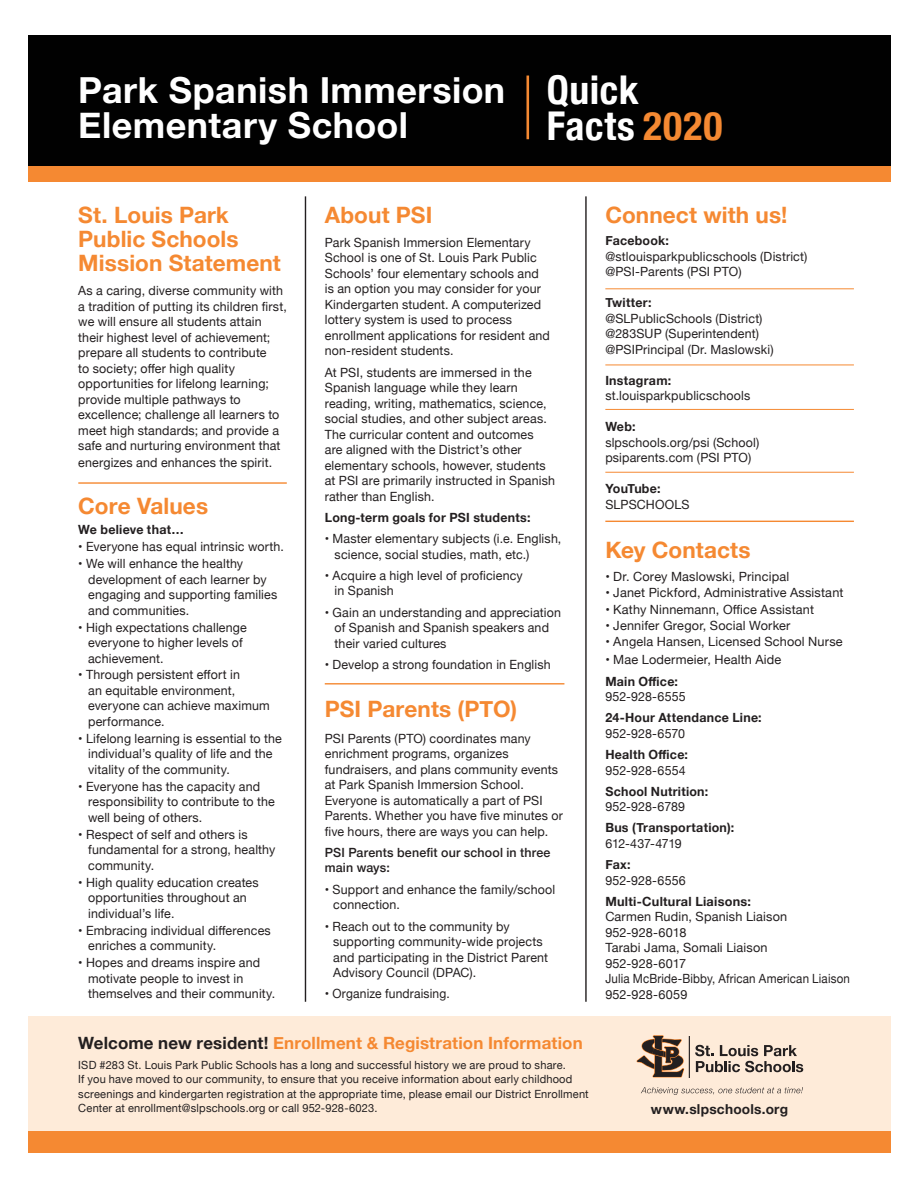
<style>
.page{position:relative;width:918px;height:1188px;background:#fff}
.page>*{position:absolute;margin:0;border:0;box-sizing:border-box;transform-origin:0 0}
.t1{font:700 condensed 39.75px/35.2px "Helvetica Neue";letter-spacing:.015em;color:#fff}
.t2{font:700 35.85px/35.8px "Helvetica Neue";letter-spacing:.015em;color:#fff}
.t3{font:700 22.5px/24px "Helvetica Neue";letter-spacing:.005em;color:#f58932}
.t4{font:700 16.95px "Helvetica Neue";letter-spacing:.01em;color:#f58932}
.t5{font:700 13.65px "Helvetica Neue";letter-spacing:.02em;color:#231f20}
.t6{font:12.75px/15.5px "Helvetica Neue";letter-spacing:.015em;color:#231f20}
.t7{font:700 12.75px/15.5px "Helvetica Neue";letter-spacing:.02em;color:#231f20}
.t8{font:500 12.75px/15.5px "Helvetica Neue";letter-spacing:.015em;color:#231f20}
.t9{font:11.25px/14.1px "Helvetica Neue";letter-spacing:.015em;color:#231f20}
.s1{color:#f58932}
.s2{color:#231f20}
.s3{font-weight:700}
.s4{font-weight:400}
</style>
<div class="page">
<div style="left:28px;top:1016px;width:862px;height:121px;background:#feebd9"></div>
<div style="left:28px;top:1131px;width:862px;height:21px;background:#f58932"></div>
<div style="left:28px;top:36px;width:862px;height:131px;background:#010101"></div>
<div style="left:28px;top:166px;width:862px;height:15px;background:#f58932"></div>
<svg style="left:641px;top:1087px;width:162px;height:8px"></svg>
<svg style="left:695px;top:1045px;width:108px;height:27px"></svg>
<svg style="left:636px;top:1035px;width:49px;height:43px"></svg>
<hr style="left:689px;top:1036px;width:1px;height:42px;background:#231f20">
<hr style="left:526px;top:76px;width:3px;height:63px;background:#f58932">
<hr style="left:305px;top:196px;width:1px;height:806px;background:#231f20">
<hr style="left:585px;top:196px;width:2px;height:806px;background:#231f20">
<hr style="left:78px;top:482px;width:209px;height:2px;background:#f58932">
<hr style="left:605px;top:521px;width:249px;height:1px;background:#f58932">
<hr style="left:605px;top:288px;width:249px;height:1px;background:#f58932">
<hr style="left:605px;top:365px;width:249px;height:1px;background:#f58932">
<hr style="left:605px;top:409px;width:249px;height:1px;background:#f58932">
<hr style="left:605px;top:472px;width:249px;height:1px;background:#f58932">
<hr style="left:325px;top:683px;width:239px;height:2px;background:#f58932">
<p class="t2" style="left:78px;top:73px;width:428px">Park Spanish Immersion<br>Elementary School</p>
<p class="t1" style="left:547px;top:70px;width:177px">Quick<br>Facts <span class="s1">2020</span></p>
<p class="t3" style="left:78px;top:204px;width:204px">St. Louis Park<br>Public Schools<br>Mission Statement</p>
<p class="t6" style="left:78px;top:284px;width:210px">As a caring, diverse community with a tradition of putting its children first, we will ensure all students attain their highest level of achievement; prepare all students to contribute<br>to society; offer high quality opportunities for lifelong learning; provide multiple pathways to excellence; challenge all learners to meet high standards; and provide a safe and nurturing environment that</p>
<p class="t6" style="left:78px;top:456px;width:196px">energizes and enhances the spirit.</p>
<p class="t3" style="left:78px;top:495px;width:131px">Core Values</p>
<p class="t7" style="left:78px;top:522px;width:107px">We believe that…</p>
<p class="t6" style="left:78px;top:540px;width:207px">• Everyone has equal intrinsic worth.</p>
<p class="t6" style="left:88px;top:557px;width:191px;text-indent:-10px">• We will enhance the healthy development of each learner by engaging and supporting families and communities.</p>
<p class="t6" style="left:88px;top:620px;width:160px;text-indent:-10px">• High expectations challenge everyone to higher levels of achievement.</p>
<p class="t6" style="left:88px;top:668px;width:183px;text-indent:-10px">• Through persistent effort in<br>an equitable environment, everyone can achieve maximum performance.</p>
<p class="t6" style="left:88px;top:731px;width:195px;text-indent:-10px">• Lifelong learning is essential to the individual’s quality of life and the vitality of the community.</p>
<p class="t6" style="left:88px;top:779px;width:188px;text-indent:-10px">• Everyone has the capacity and responsibility to contribute to the well being of others.</p>
<p class="t6" style="left:88px;top:827px;width:189px;text-indent:-10px">• Respect of self and others is fundamental for a strong, healthy community.</p>
<p class="t6" style="left:88px;top:875px;width:172px;text-indent:-10px">• High quality education creates opportunities throughout an individual’s life.</p>
<p class="t6" style="left:88px;top:923px;width:184px;text-indent:-10px">• Embracing individual differences enriches a community.</p>
<p class="t6" style="left:88px;top:956px;width:189px;text-indent:-10px">• Hopes and dreams inspire and motivate people to invest in themselves and their community.</p>
<p class="t4" style="left:78px;top:1030px;width:506px"><span class="s2">Welcome new resident!</span> Enrollment &amp; Registration Information</p>
<p class="t9" style="left:78px;top:1059px;width:512px">ISD #283 St. Louis Park Public Schools has a long and successful history we are proud to share.<br>If you have moved to our community, to ensure that you receive information about early childhood screenings and kindergarten registration at the appropriate time, please email our District Enrollment Center at enrollment@slpschools.org or call 952-928-6023.</p>
<p class="t3" style="left:325px;top:204px;width:109px">About PSI</p>
<p class="t6" style="left:325px;top:235px;width:227px">Park Spanish Immersion Elementary School is one of St. Louis Park Public Schools’ four elementary schools and is an option you may consider for your Kindergarten student. A computerized lottery system is used to process enrollment applications for resident and non-resident students.</p>
<p class="t6" style="left:325px;top:365px;width:232px">At PSI, students are immersed in the Spanish language while they learn reading, writing, mathematics, science, social studies, and other subject areas.<br>The curricular content and outcomes<br>are aligned with the District’s other elementary schools, however, students at PSI are primarily instructed in Spanish rather than English.</p>
<p class="t7" style="left:325px;top:510px;width:207px">Long-term goals for PSI students:</p>
<p class="t6" style="left:335px;top:532px;width:228px;text-indent:-10px">• Master elementary subjects (i.e. English, science, social studies, math, etc.)</p>
<p class="t6" style="left:335px;top:568px;width:190px;text-indent:-10px">• Acquire a high level of proficiency in Spanish</p>
<p class="t6" style="left:335px;top:605px;width:228px;text-indent:-10px">• Gain an understanding and appreciation of Spanish and Spanish speakers and their varied cultures</p>
<p class="t6" style="left:325px;top:658px;width:228px">• Develop a strong foundation in English</p>
<p class="t3" style="left:325px;top:698px;width:194px">PSI Parents (PTO)</p>
<p class="t6" style="left:325px;top:731px;width:240px">PSI Parents (PTO) coordinates many enrichment programs, organizes fundraisers, and plans community events at Park Spanish Immersion School.<br>Everyone is automatically a part of PSI Parents. Whether you have five minutes or five hours, there are ways you can help.</p>
<p class="t8" style="left:325px;top:844px;width:227px">PSI Parents benefit our school in three main ways:</p>
<p class="t6" style="left:333px;top:882px;width:224px;text-indent:-8px">• Support and enhance the family/school connection.</p>
<p class="t6" style="left:333px;top:919px;width:217px;text-indent:-8px">• Reach out to the community by supporting community-wide projects and participating in the District Parent Advisory Council (DPAC).</p>
<p class="t6" style="left:325px;top:987px;width:127px">• Organize fundraising.</p>
<p class="t3" style="left:605px;top:204px;width:184px">Connect with us!</p>
<p class="t6" style="left:605px;top:234px;width:203px"><span class="s3">Facebook: </span>@stlouisparkpublicschools (District)</p>
<p class="t6" style="left:605px;top:265px;width:138px">@PSI-Parents (PSI PTO)</p>
<p class="t6" style="left:605px;top:296px;width:159px"><span class="s3">Twitter:<br></span>@SLPublicSchools (District) @283SUP (Superintendent)</p>
<p class="t6" style="left:605px;top:342px;width:170px">@PSIPrincipal (Dr. Maslowski)</p>
<p class="t6" style="left:605px;top:373px;width:146px"><span class="s3">Instagram: </span>st.louisparkpublicschools</p>
<p class="t6" style="left:605px;top:420px;width:155px"><span class="s3">Web:<br></span>slpschools.org/psi (School) psiparents.com (PSI PTO)</p>
<p class="t6" style="left:605px;top:482px;width:86px"><span class="s3">YouTube:<br></span>SLPSCHOOLS</p>
<p class="t3" style="left:605px;top:539px;width:147px">Key Contacts</p>
<p class="t6" style="left:605px;top:570px;width:185px">• Dr. Corey Maslowski, Principal</p>
<p class="t6" style="left:605px;top:586px;width:240px">• Janet Pickford, Administrative Assistant</p>
<p class="t6" style="left:605px;top:602px;width:210px">• Kathy Ninnemann, Office Assistant</p>
<p class="t6" style="left:605px;top:618px;width:187px">• Jennifer Gregor, Social Worker</p>
<p class="t6" style="left:605px;top:634px;width:239px">• Angela Hansen, Licensed School Nurse</p>
<p class="t6" style="left:605px;top:652px;width:178px">• Mae Lodermeier, Health Aide</p>
<p class="t6" style="left:605px;top:674px;width:82px"><span class="s3">Main Office:<br></span>952-928-6555</p>
<p class="t7" style="left:605px;top:710px;width:158px">24-Hour Attendance Line:<br><span class="s4">952-928-6570</span></p>
<p class="t7" style="left:605px;top:747px;width:84px">Health Office:<br><span class="s4">952-928-6554</span></p>
<p class="t7" style="left:605px;top:784px;width:104px">School Nutrition:<br><span class="s4">952-928-6789</span></p>
<p class="t7" style="left:605px;top:820px;width:130px">Bus (Transportation):<br><span class="s4">612-437-4719</span></p>
<p class="t6" style="left:605px;top:857px;width:82px"><span class="s3">Fax:<br></span>952-928-6556</p>
<p class="t6" style="left:605px;top:894px;width:246px"><span class="s3">Multi-Cultural Liaisons:<br></span>Carmen Rudin, Spanish Liaison<br>952-928-6018<br>Tarabi Jama, Somali Liaison<br>952-928-6017<br>Julia McBride-Bibby, African American Liaison<br>952-928-6059</p>
<p class="t5" style="left:651px;top:1098px;width:139px">www.slpschools.org</p>
</div>
